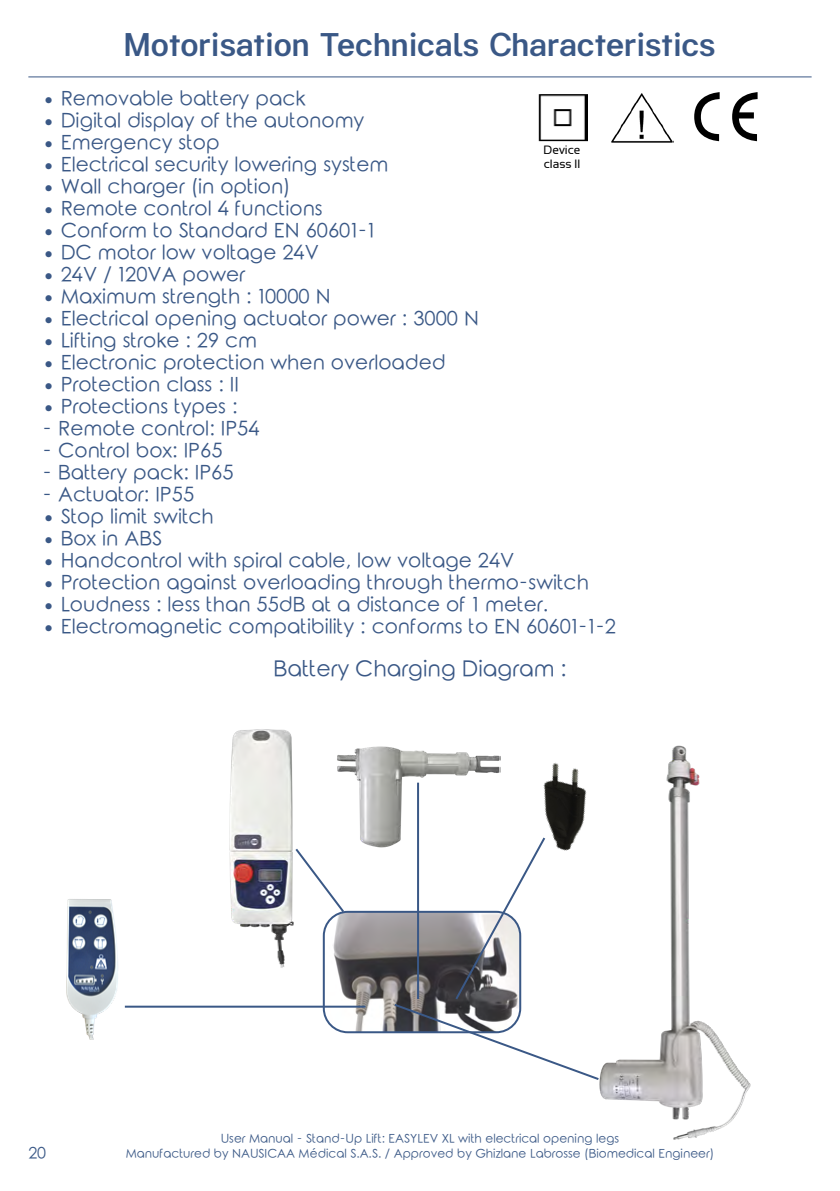
<style>
.page{position:relative;width:840px;height:1191px;background:#fff}
.page>*{position:absolute;margin:0;border:0;box-sizing:border-box;transform-origin:0 0}
.t1{font:500 34px "Kalypsa";color:#3a5886}
.t2{font:22px "Rounded Elegance";color:#3a5886}
.t3{font:20px "Rounded Elegance";color:#3a5886}
.t4{font:16px "Rounded Elegance";color:#3a5886}
.t5{font:12px/14.4px "Rounded Elegance";color:#3a5886;text-align:center}
.t6{font:12px/14.4px "Sansation";color:#000}
</style>
<div class="page">
<img style="left:538px;top:94px;width:49px;height:48px">
<img style="left:611px;top:93px;width:62px;height:50px">
<svg style="left:732px;top:92px;width:25px;height:49px"></svg>
<svg style="left:694px;top:92px;width:25px;height:49px"></svg>
<hr style="left:28px;top:77px;width:783px;height:1px;background:#3a5886">
<img style="left:599px;top:745px;width:152px;height:395px">
<img style="left:66px;top:899px;width:52px;height:141px">
<img style="left:543px;top:751px;width:66px;height:105px">
<img style="left:325px;top:913px;width:67px;height:117px">
<div style="left:322px;top:910px;width:199px;height:123px;border:2px solid #3a5886;border-radius:24px"></div>
<hr style="left:125px;top:1005px;width:240px;height:2px;background:#3a5886">
<svg style="left:300px;top:852px;width:46px;height:62px"></svg>
<img style="left:229px;top:729px;width:71px;height:239px">
<img style="left:337px;top:746px;width:163px;height:102px">
<svg style="left:392px;top:835px;width:208px;height:246px"></svg>
<h1 class="t1" style="left:124px;top:24px;width:592px">Motorisation Technicals Characteristics</h1>
<p class="t3" style="left:43px;top:86px;width:264px">• Removable battery pack</p>
<p class="t3" style="left:43px;top:108px;width:323px">• Digital display of the autonomy</p>
<p class="t3" style="left:43px;top:130px;width:179px">• Emergency stop</p>
<p class="t3" style="left:43px;top:152px;width:347px">• Electrical security lowering system</p>
<p class="t3" style="left:43px;top:174px;width:249px">• Wall charger (in option)</p>
<p class="t3" style="left:43px;top:196px;width:281px">• Remote control 4 functions</p>
<p class="t3" style="left:43px;top:218px;width:333px">• Conform to Standard EN 60601-1</p>
<p class="t3" style="left:43px;top:240px;width:278px">• DC motor low voltage 24V</p>
<p class="t3" style="left:43px;top:262px;width:204px">• 24V / 120VA power</p>
<p class="t3" style="left:43px;top:284px;width:289px">• Maximum strength : 10000 N</p>
<p class="t3" style="left:43px;top:306px;width:437px">• Electrical opening actuator power : 3000 N</p>
<p class="t3" style="left:43px;top:328px;width:216px">• Lifting stroke : 29 cm</p>
<p class="t3" style="left:43px;top:350px;width:404px">• Electronic protection when overloaded</p>
<p class="t3" style="left:43px;top:372px;width:198px">• Protection class : II</p>
<p class="t3" style="left:43px;top:394px;width:196px">• Protections types :</p>
<p class="t3" style="left:43px;top:416px;width:218px">- Remote control: IP54</p>
<p class="t3" style="left:43px;top:438px;width:181px">- Control box: IP65</p>
<p class="t3" style="left:43px;top:460px;width:192px">- Battery pack: IP65</p>
<p class="t3" style="left:43px;top:482px;width:153px">- Actuator: IP55</p>
<p class="t3" style="left:43px;top:504px;width:173px">• Stop limit switch</p>
<p class="t3" style="left:43px;top:526px;width:121px">• Box in ABS</p>
<p class="t3" style="left:43px;top:548px;width:473px">• Handcontrol with spiral cable, low voltage 24V</p>
<p class="t3" style="left:43px;top:570px;width:547px">• Protection against overloading through thermo-switch</p>
<p class="t3" style="left:43px;top:592px;width:507px">• Loudness : less than 55dB at a distance of 1 meter.</p>
<p class="t3" style="left:43px;top:614px;width:574px">• Electromagnetic compatibility : conforms to EN 60601-1-2</p>
<p class="t6" style="left:543px;top:142px;width:38px">Device class II</p>
<p class="t2" style="left:273px;top:656px;width:294px">Battery Charging Diagram :</p>
<p class="t4" style="left:28px;top:1143px;width:19px">20</p>
<p class="t5" style="left:126px;top:1132px;width:589px">User Manual - Stand-Up Lift: EASYLEV XL with electrical opening legs<br>Manufactured by NAUSICAA Médical S.A.S. / Approved by Ghizlane Labrosse (Biomedical Engineer)</p>
</div>
